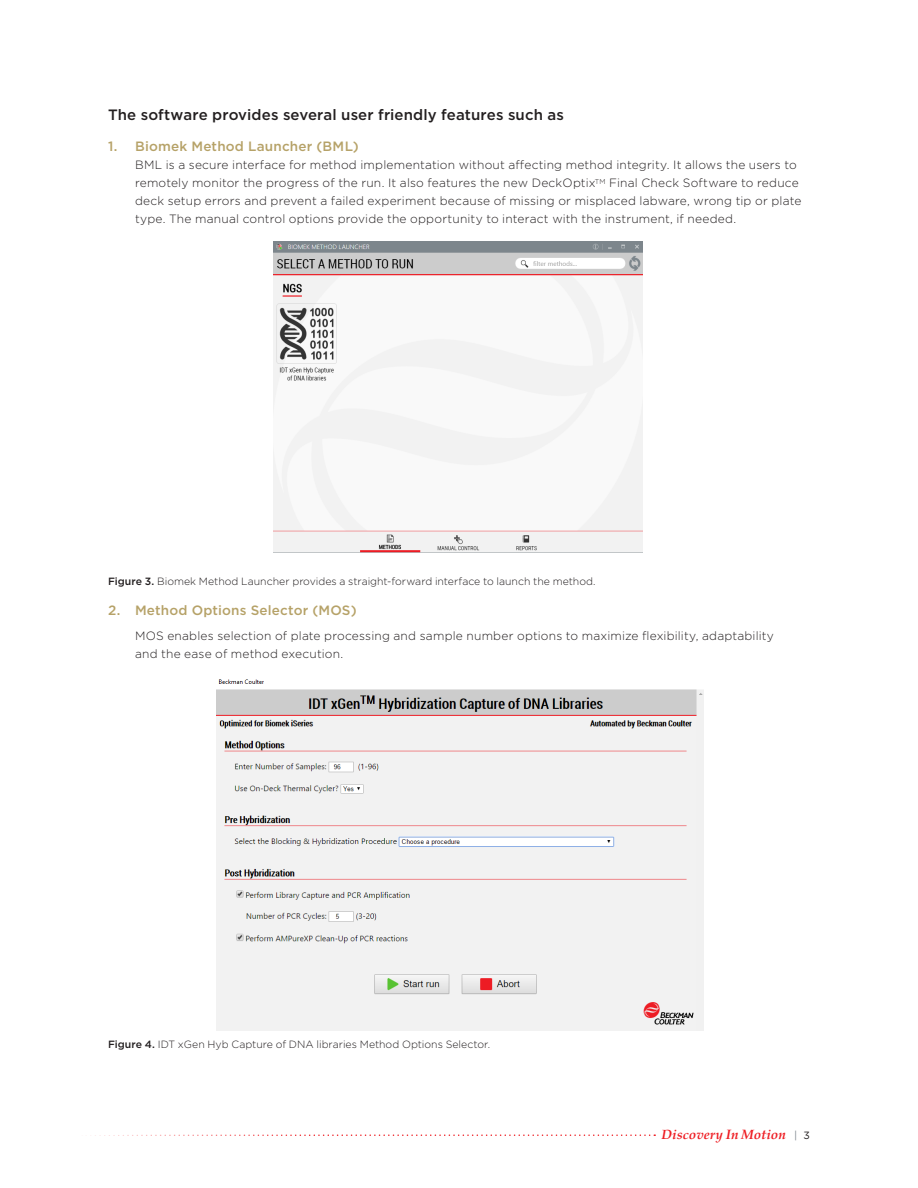
<style>
.page{position:relative;width:918px;height:1188px;background:#fff}
.page>*{position:absolute;margin:0;border:0;box-sizing:border-box;transform-origin:0 0}
.Doc_-_Header{font:500 15px "Gotham";letter-spacing:.005em;color:#231f20}
.t1{font:500 13.5px "Gotham";letter-spacing:.015em;color:#b6a268}
.t2{font:italic 700 13.5px "Palatino";color:#ee1d23}
.Doc_-_Body{font:300 12px/18px "Gotham";letter-spacing:.015em;color:#231f20}
.t3{font:300 10.5px "Gotham";color:#231f20}
.s1{font-weight:500}
.s2{font-family:"Gotham";font-weight:400;font-style:normal;font-size:10.5px;color:#7e868d}
.s3{font-family:"Gotham";font-weight:400;font-style:normal;font-size:10.5px;color:#231f20}
</style>
<div class="page">
<svg style="left:90px;top:1134px;width:565px;height:2px"></svg>
<img style="left:217px;top:679px;width:486px;height:352px">
<img style="left:274px;top:242px;width:369px;height:311px">
<p class="Doc_-_Header" style="left:108px;top:105px;width:458px">The software provides several user friendly features such as</p>
<p class="t1" style="left:108px;top:138px;width:252px">1. Biomek Method Launcher (BML)</p>
<p class="Doc_-_Body" style="left:135px;top:156px;width:668px">BML is a secure interface for method implementation without affecting method integrity. It allows the users to remotely monitor the progress of the run. It also features the new DeckOptix<sup>TM</sup> Final Check Software to reduce deck setup errors and prevent a failed experiment because of missing or misplaced labware, wrong tip or plate type. The manual control options provide the opportunity to interact with the instrument, if needed.</p>
<p class="t3" style="left:108px;top:574px;width:489px"><span class="s1">Figure 3.</span> Biomek Method Launcher provides a straight-forward interface to launch the method.</p>
<p class="t1" style="left:108px;top:601px;width:250px">2. Method Options Selector (MOS)</p>
<p class="Doc_-_Body" style="left:135px;top:626px;width:641px">MOS enables selection of plate processing and sample number options to maximize flexibility, adaptability and the ease of method execution.</p>
<p class="t3" style="left:108px;top:1037px;width:384px"><span class="s1">Figure 4.</span> IDT xGen Hyb Capture of DNA libraries Method Options Selector.</p>
<p class="t2" style="left:662px;top:1123px;width:150px">Discovery In Motion <span class="s2">|</span> <span class="s3">3</span></p>
</div>
